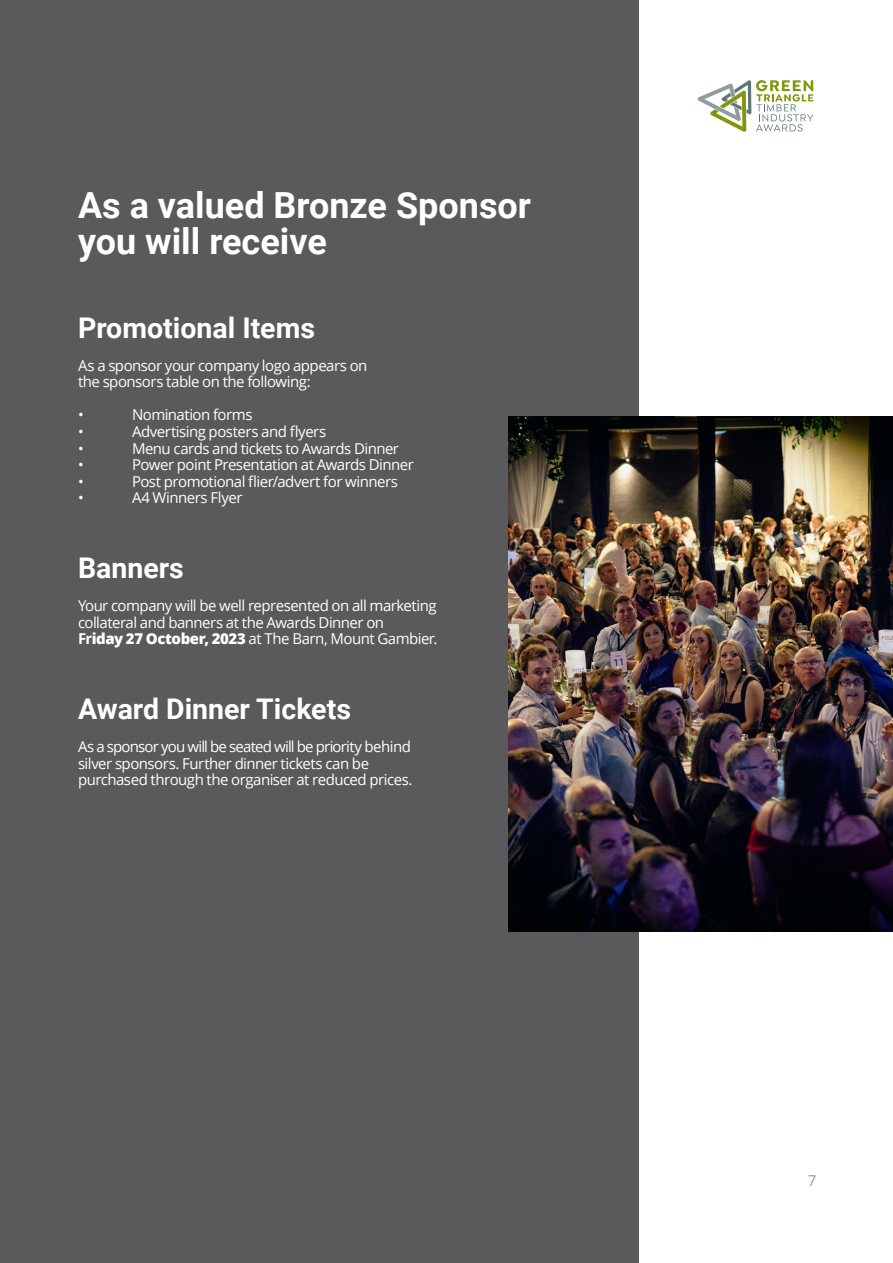
<style>
.page{position:relative;width:893px;height:1263px;background:#fff}
.page>*{position:absolute;margin:0;border:0;box-sizing:border-box;transform-origin:0 0}
.Body_Text_Left{font:700 36px "Roboto";color:#fff}
.Body_Text_Left-2{font:700 28.5px "Roboto";color:#fff}
.Body_Text_Left-3{font:15px/16.5px "Open Sans";letter-spacing:-.035em;color:#fff}
.t1{font:15px "Open Sans";color:#939598}
.s1{font-weight:700}
.s2{font-weight:800}
</style>
<div class="page">
<svg style="left:698px;top:80px;width:115px;height:52px"></svg>
<div style="left:0;top:0;width:638px;height:1263px;background:#5a5a5d"></div>
<img style="left:508px;top:417px;width:385px;height:515px">
<p class="Body_Text_Left" style="left:78px;top:180px;width:454px">As a valued Bronze Sponsor</p>
<p class="Body_Text_Left" style="left:78px;top:216px;width:250px">you will receive</p>
<p class="Body_Text_Left-2" style="left:78px;top:308px;width:239px">Promotional Items</p>
<p class="Body_Text_Left-3" style="left:78px;top:357px;width:291px">As a sponsor your company logo appears on the sponsors table on the following:</p>
<p class="Body_Text_Left-3" style="left:78px;top:406px;width:7px">•</p>
<p class="Body_Text_Left-3" style="left:132px;top:406px;width:122px">Nomination forms</p>
<p class="Body_Text_Left-3" style="left:78px;top:423px;width:7px">•</p>
<p class="Body_Text_Left-3" style="left:132px;top:423px;width:196px">Advertising posters and flyers</p>
<p class="Body_Text_Left-3" style="left:78px;top:439px;width:7px">•</p>
<p class="Body_Text_Left-3" style="left:132px;top:439px;width:269px">Menu cards and tickets to Awards Dinner</p>
<p class="Body_Text_Left-3" style="left:78px;top:456px;width:7px">•</p>
<p class="Body_Text_Left-3" style="left:132px;top:456px;width:283px">Power point Presentation at Awards Dinner</p>
<p class="Body_Text_Left-3" style="left:78px;top:472px;width:7px">•</p>
<p class="Body_Text_Left-3" style="left:132px;top:472px;width:268px">Post promotional flier/advert for winners</p>
<p class="Body_Text_Left-3" style="left:78px;top:489px;width:7px">•</p>
<p class="Body_Text_Left-3" style="left:132px;top:489px;width:112px">A4 Winners Flyer</p>
<p class="Body_Text_Left-2" style="left:78px;top:548px;width:107px">Banners</p>
<p class="Body_Text_Left-3" style="left:78px;top:597px;width:361px">Your company will be well represented on all marketing collateral and banners at the Awards Dinner on<br><span class="s1">Fr</span><span class="s2">iday 27 October, 2023</span> at The Barn, Mount Gambier.</p>
<p class="Body_Text_Left-2" style="left:78px;top:689px;width:274px">Award Dinner Tickets</p>
<p class="Body_Text_Left-3" style="left:78px;top:738px;width:336px">As a sponsor you will be seated will be priority behind silver sponsors. Further dinner tickets can be purchased through the organiser at reduced prices.</p>
<p class="t1" style="left:808px;top:1170px;width:10px">7</p>
</div>
